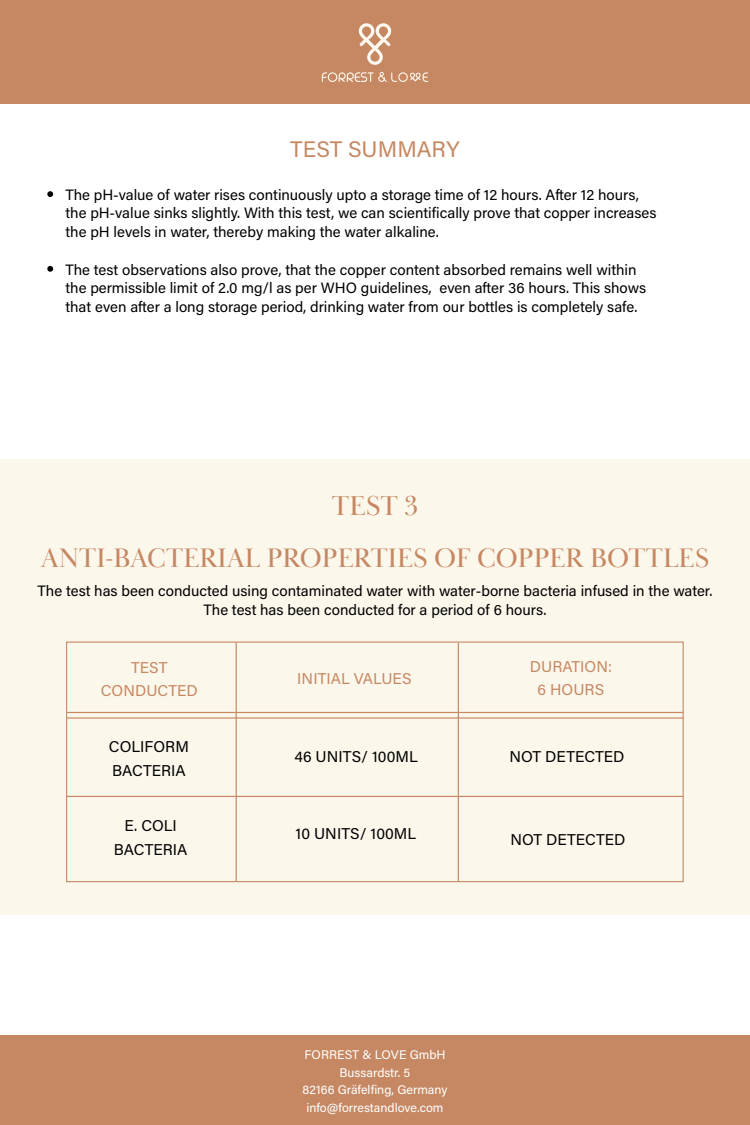
<style>
.page{position:relative;width:750px;height:1125px;background:#fff}
.page>*{position:absolute;margin:0;border:0;box-sizing:border-box;transform-origin:0 0}
.t1{font:28.12px "Baskerville Display PT";color:#c68863}
.t2{font:27.5px "Baskerville Display PT";color:#c68863}
.t3{font:22.5px "Acumin Pro";color:#c68863}
.t4{font:15.62px/23.4px "Acumin Pro";letter-spacing:.005em;color:#000}
.t5{font:15.62px/23.4px "Acumin Pro";color:#c68863;text-align:center}
.t6{font:15px/18.8px "Acumin Pro";color:#000}
.t7{font:12.5px/17.5px "Acumin Pro";color:#fff;text-align:center}
</style>
<div class="page">
<div style="left:0;top:0;width:750px;height:103px;background:#c68863"></div>
<div style="left:0;top:1035px;width:750px;height:90px;background:#c68863"></div>
<div style="left:0;top:460px;width:750px;height:455px;background:#fcf7eb"></div>
<svg style="left:359px;top:23px;width:33px;height:42px"></svg>
<svg style="left:322px;top:72px;width:106px;height:10px"></svg>
<div style="left:66px;top:642px;width:618px;height:240px;border:1px solid #c68863"></div>
<hr style="left:67px;top:717px;width:616px;height:2px;background:#c68863">
<hr style="left:67px;top:712px;width:616px;height:1px;background:#c68863">
<hr style="left:67px;top:796px;width:616px;height:1px;background:#c68863">
<hr style="left:236px;top:642px;width:1px;height:240px;background:#c68863">
<hr style="left:458px;top:643px;width:1px;height:239px;background:#c68863">
<svg style="left:47px;top:191px;width:6px;height:6px"></svg>
<svg style="left:47px;top:266px;width:6px;height:6px"></svg>
<h3 class="t3" style="left:290px;top:140px;width:171px">TEST SUMMARY</h3>
<p class="t6" style="left:65px;top:186px;width:593px">The pH-value of water rises continuously upto a storage time of 12 hours. After 12 hours, the pH-value sinks slightly. With this test, we can scientifically prove that copper increases the pH levels in water, thereby making the water alkaline.</p>
<p class="t6" style="left:65px;top:261px;width:582px">The test observations also prove, that the copper content absorbed remains well within the permissible limit of 2.0 mg/l as per WHO guidelines, even after 36 hours. This shows that even after a long storage period, drinking water from our bottles is completely safe.</p>
<h1 class="t1" style="left:332px;top:489px;width:88px">TEST 3</h1>
<h2 class="t2" style="left:41px;top:541px;width:670px">ANTI-BACTERIAL PROPERTIES OF COPPER BOTTLES</h2>
<p class="t6" style="left:38px;top:583px;width:676px;text-align:center">The test has been conducted using contaminated water with water-borne bacteria infused in the water.<br>The test has been conducted for a period of 6 hours.</p>
<p class="t5" style="left:101px;top:657px;width:98px">TEST<br>CONDUCTED</p>
<p class="t5" style="left:297px;top:668px;width:116px">INITIAL VALUES</p>
<p class="t4" style="left:109px;top:736px;width:82px">COLIFORM<br>BACTERIA</p>
<p class="t4" style="left:114px;top:815px;width:75px;text-align:center">E. COLI<br>BACTERIA</p>
<p class="t4" style="left:294px;top:746px;width:125px">46 UNITS/ 100ML</p>
<p class="t4" style="left:296px;top:823px;width:122px">10 UNITS/ 100ML</p>
<p class="t5" style="left:530px;top:656px;width:84px">DURATION:<br>6 HOURS</p>
<p class="t4" style="left:510px;top:746px;width:117px">NOT DETECTED</p>
<p class="t4" style="left:510px;top:829px;width:117px">NOT DETECTED</p>
<p class="t7" style="left:303px;top:1047px;width:146px">FORREST &amp; LOVE GmbH<br>Bussardstr. 5<br>82166 Gräfelfing, Germany info@forrestandlove.com</p>
</div>
